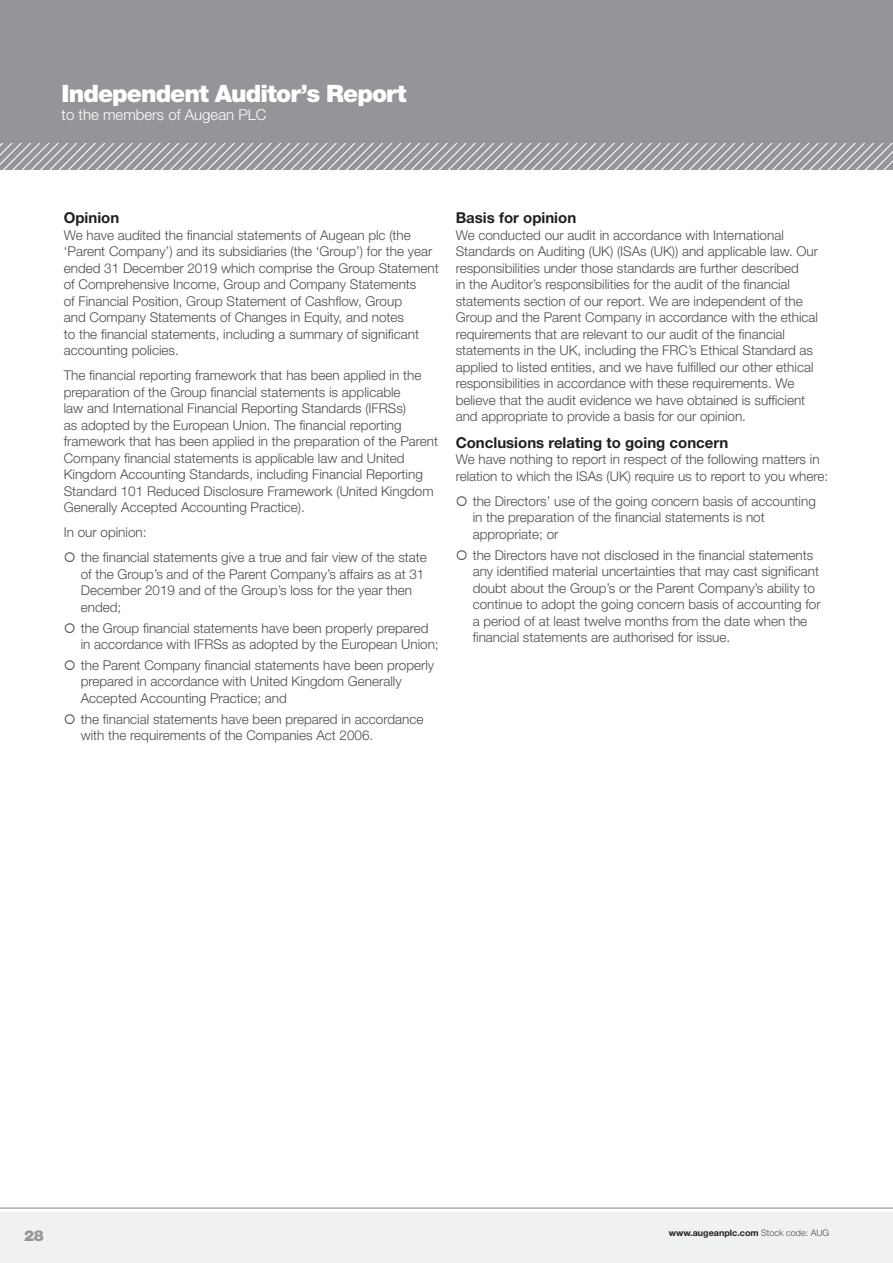
<style>
.page{position:relative;width:893px;height:1263px;background:#fff}
.page>*{position:absolute;margin:0;border:0;box-sizing:border-box;transform-origin:0 0}
.t1{font:900 24px "Helvetica Neue LT Std";letter-spacing:-.04em;color:#fff}
.t2{font:700 15px "Helvetica Neue LT Std";color:#231f20}
.t3{font:300 15px "Helvetica Neue LT Std";color:#fff}
.t4{font:900 15px "Helvetica Neue LT Std";color:#939598}
.t5{font:300 13.5px/16.5px "Helvetica Neue LT Std";color:#4b4c4d}
.t6{font:700 9px "Helvetica Neue LT Std";color:#231f20}
.s1{font-weight:300;color:#4b4c4d}
</style>
<div class="page">
<div style="left:0;top:1212px;width:893px;height:51px;background:#f0f1f2"></div>
<div style="left:0;top:0;width:893px;height:170px;background:#939598"></div>
<hr style="left:0;top:1207px;width:893px;height:1px;background:#939598">
<svg style="left:0;top:144px;width:893px;height:26px"></svg>
<h1 class="t1" style="left:62px;top:79px;width:346px">Independent Auditor’s Report</h1>
<p class="t3" style="left:62px;top:105px;width:206px">to the members of Augean PLC</p>
<p class="t2" style="left:64px;top:209px;width:57px">Opinion</p>
<p class="t5" style="left:64px;top:226px;width:376px">We have audited the financial statements of Augean plc (the ‘Parent Company’) and its subsidiaries (the ‘Group’) for the year ended 31 December 2019 which comprise the Group Statement of Comprehensive Income, Group and Company Statements<br>of Financial Position, Group Statement of Cashflow, Group<br>and Company Statements of Changes in Equity, and notes<br>to the financial statements, including a summary of significant accounting policies.</p>
<p class="t5" style="left:64px;top:367px;width:376px">The financial reporting framework that has been applied in the preparation of the Group financial statements is applicable<br>law and International Financial Reporting Standards (IFRSs)<br>as adopted by the European Union. The financial reporting framework that has been applied in the preparation of the Parent Company financial statements is applicable law and United Kingdom Accounting Standards, including Financial Reporting Standard 101 Reduced Disclosure Framework (United Kingdom Generally Accepted Accounting Practice).</p>
<p class="t5" style="left:81px;top:520px;width:348px;line-height:25px;text-indent:-17px">In our opinion:<br>the financial statements give a true and fair view of the state</p>
<p class="t5" style="left:81px;top:565px;width:345px">of the Group’s and of the Parent Company’s affairs as at 31<br>December 2019 and of the Group’s loss for the year then ended;</p>
<p class="t5" style="left:81px;top:619px;width:359px">the Group financial statements have been properly prepared in accordance with IFRSs as adopted by the European Union;</p>
<p class="t5" style="left:81px;top:656px;width:355px">the Parent Company financial statements have been properly prepared in accordance with United Kingdom Generally<br>Accepted Accounting Practice; and</p>
<p class="t5" style="left:81px;top:710px;width:344px">the financial statements have been prepared in accordance with the requirements of the Companies Act 2006.</p>
<p class="t2" style="left:456px;top:209px;width:122px">Basis for opinion</p>
<p class="t5" style="left:456px;top:226px;width:364px">We conducted our audit in accordance with International Standards on Auditing (UK) (ISAs (UK)) and applicable law. Our responsibilities under those standards are further described<br>in the Auditor’s responsibilities for the audit of the financial statements section of our report. We are independent of the Group and the Parent Company in accordance with the ethical requirements that are relevant to our audit of the financial statements in the UK, including the FRC’s Ethical Standard as applied to listed entities, and we have fulfilled our other ethical responsibilities in accordance with these requirements. We believe that the audit evidence we have obtained is sufficient and appropriate to provide a basis for our opinion.</p>
<p class="t2" style="left:456px;top:433px;width:274px">Conclusions relating to going concern</p>
<p class="t5" style="left:456px;top:451px;width:374px">We have nothing to report in respect of the following matters in relation to which the ISAs (UK) require us to report to you where:</p>
<p class="t5" style="left:473px;top:492px;width:345px">the Directors’ use of the going concern basis of accounting in the preparation of the financial statements is not appropriate; or</p>
<p class="t5" style="left:473px;top:546px;width:349px">the Directors have not disclosed in the financial statements any identified material uncertainties that may cast significant doubt about the Group’s or the Parent Company’s ability to continue to adopt the going concern basis of accounting for a period of at least twelve months from the date when the financial statements are authorised for issue.</p>
<p class="t4" style="left:24px;top:1226px;width:21px">28</p>
<p class="t6" style="left:669px;top:1228px;width:162px">www.augeanplc.com <span class="s1">Stock code: AUG</span></p>
</div>
